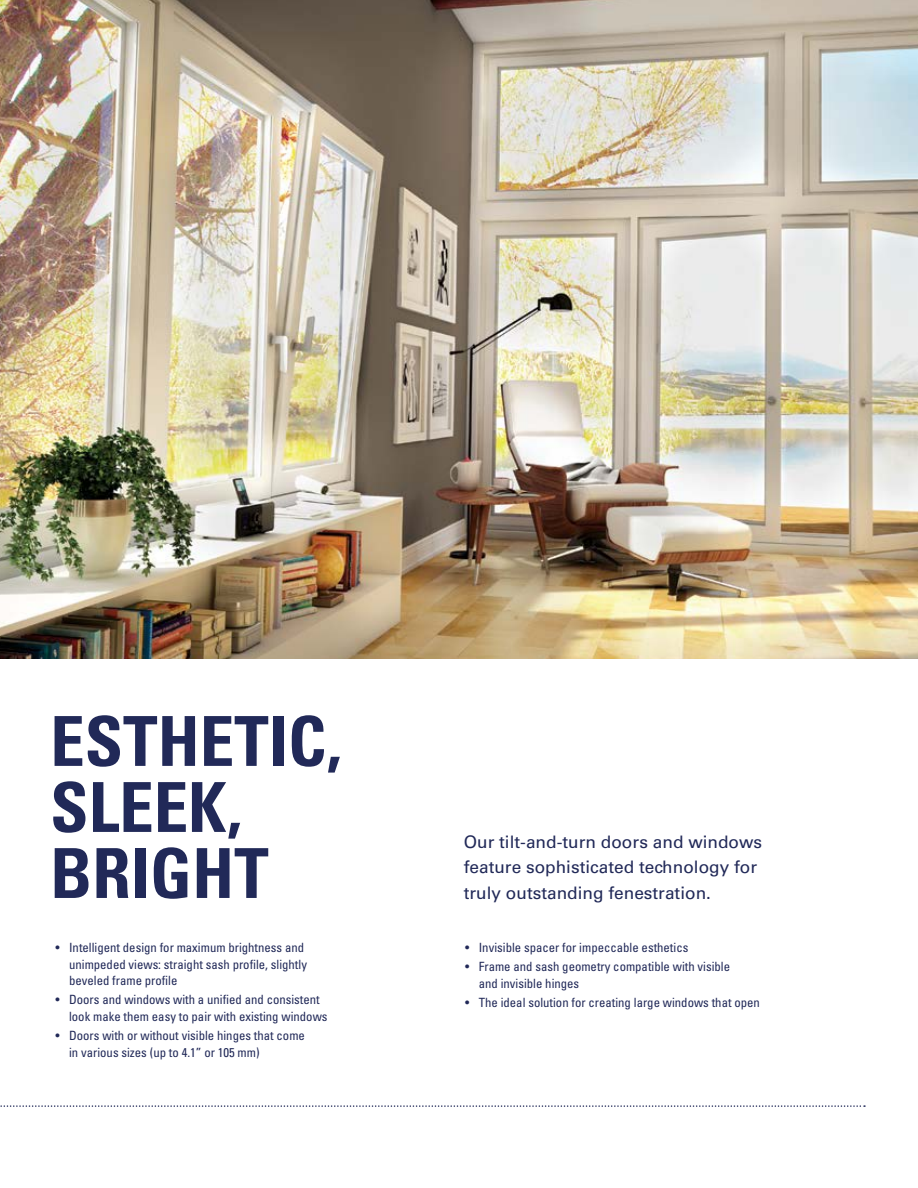
<style>
.page{position:relative;width:918px;height:1188px;background:#fff}
.page>*{position:absolute;margin:0;border:0;box-sizing:border-box;transform-origin:0 0}
.t1{font:700 condensed 69px/66px "Univers";color:#212958}
.t2{font:17.25px/25.5px "Univers";color:#212958}
.t3{font:condensed 12.75px/16.5px "Univers";color:#212958}
</style>
<div class="page">
<img style="left:0;top:0;width:918px;height:658px">
<svg style="left:0;top:1105px;width:865px;height:2px"></svg>
<h1 class="t1" style="left:50px;top:708px;width:293px">ESTHETIC,<br>SLEE</h1>
<h1 class="t1" style="left:50px;top:774px;width:220px;text-indent:138px">K,<br>BRIGHT</h1>
<p class="t3" style="left:69px;top:939px;width:239px;text-indent:-14px">• Intelligent design for maximum brightness and unimpeded views: straight sash profile, slightly beveled frame profile</p>
<p class="t3" style="left:69px;top:991px;width:260px;text-indent:-14px">• Doors and windows with a unified and consistent look make them easy to pair with existing windows</p>
<p class="t3" style="left:69px;top:1027px;width:237px;text-indent:-14px">• Doors with or without visible hinges that come in various sizes (up to 4.1” or 105 mm)</p>
<h2 class="t2" style="left:464px;top:829px;width:300px">Our tilt-and-turn doors and windows feature sophisticated technology for truly outstanding fenestration.</h2>
<p class="t3" style="left:465px;top:939px;width:225px">• Invisible spacer for impeccable esthetics</p>
<p class="t3" style="left:479px;top:958px;width:253px;text-indent:-14px">• Frame and sash geometry compatible with visible and invisible hinges</p>
<p class="t3" style="left:465px;top:994px;width:296px">• The ideal solution for creating large windows that open</p>
</div>
